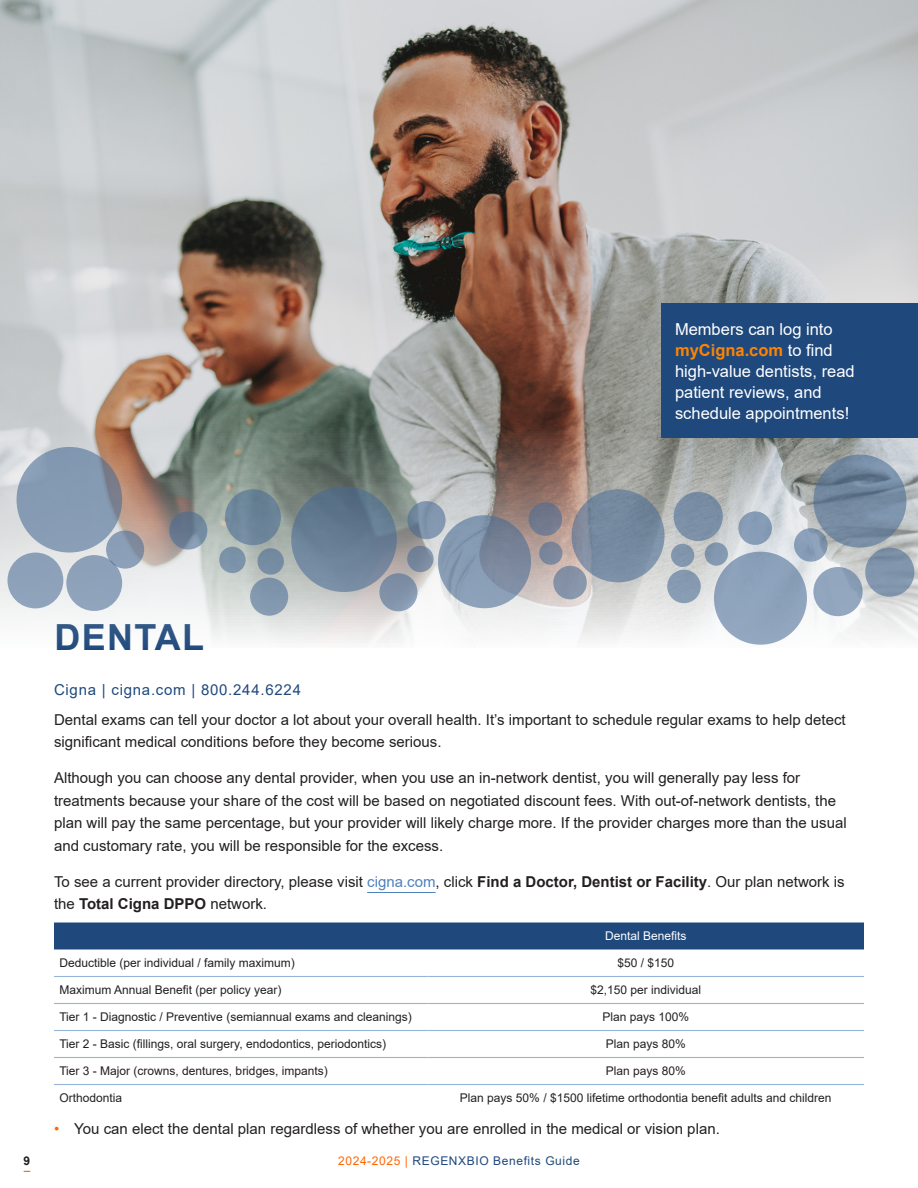
<style>
.page{position:relative;width:918px;height:1188px;background:#fff}
.page>*{position:absolute;margin:0;border:0;box-sizing:border-box;transform-origin:0 0}
.Section_Title{font:700 36px "Arial";letter-spacing:.035em;color:#1f497d}
.Graphic_Header_Center{font:16.5px/21px "Arial";color:#fff}
.Body_Text_Print{font:15px/22.5px "Arial";color:#231f20}
.Header_3{font:15px "Arial";letter-spacing:.05em;color:#1f497d}
.Table_Body_Left{font:12px "Arial";color:#231f20}
.Table_Body_Center{font:12px "Arial";color:#231f20}
.t1{font:12px "Arial";letter-spacing:.05em;color:#1f497d}
.Table_Header_Center{font:12px "Arial";color:#fff}
.t2{font:700 12px "Arial";color:#231f20}
.s1{font-weight:700;color:#ff8300}
.s2{color:#4f81bd}
.s3{font-weight:700}
.s4{color:#f60}
</style>
<div class="page">
<hr style="left:367px;top:892px;width:69px;height:1px;background:#4f81bd">
<svg style="left:54px;top:922px;width:810px;height:28px;background:#264f81"></svg>
<hr style="left:54px;top:976px;width:374px;height:1px;background:#95b4d7">
<hr style="left:428px;top:976px;width:436px;height:1px;background:#95b4d7">
<hr style="left:54px;top:1003px;width:374px;height:1px;background:#95b4d7">
<hr style="left:428px;top:1003px;width:436px;height:1px;background:#95b4d7">
<hr style="left:54px;top:1030px;width:374px;height:1px;background:#95b4d7">
<hr style="left:428px;top:1030px;width:436px;height:1px;background:#95b4d7">
<hr style="left:54px;top:1057px;width:374px;height:1px;background:#95b4d7">
<hr style="left:428px;top:1057px;width:436px;height:1px;background:#95b4d7">
<hr style="left:54px;top:1084px;width:374px;height:1px;background:#95b4d7">
<hr style="left:428px;top:1084px;width:436px;height:1px;background:#95b4d7">
<img style="left:0;top:0;width:918px;height:645px">
<div style="left:662px;top:303px;width:256px;height:135px;background:#1f497d"></div>
<svg style="left:438px;top:515px;width:93px;height:93px;background:#8091a8"></svg>
<div style="left:572px;top:489px;width:93px;height:93px;background:linear-gradient(to bottom,#718499,#7e91a8);border-radius:50%"></div>
<div style="left:714px;top:552px;width:93px;height:93px;background:#8ea3bc;border-radius:50%"></div>
<svg style="left:813px;top:455px;width:93px;height:93px;background:#72889e"></svg>
<div style="left:529px;top:502px;width:33px;height:34px;background:#71788b;border-radius:50%"></div>
<div style="left:667px;top:570px;width:34px;height:33px;background:#869bb2;border-radius:50%"></div>
<div style="left:674px;top:492px;width:49px;height:49px;background:#7a8fa5;border-radius:50%"></div>
<div style="left:738px;top:511px;width:34px;height:34px;background:#879cb6;border-radius:50%"></div>
<svg style="left:794px;top:528px;width:34px;height:34px"></svg>
<div style="left:553px;top:566px;width:34px;height:33px;background:#8592a8;border-radius:50%"></div>
<div style="left:865px;top:548px;width:49px;height:49px;background:#8095ac;border-radius:50%"></div>
<div style="left:813px;top:567px;width:50px;height:49px;background:linear-gradient(to right,#97aac2,#8ea2b9);border-radius:50%"></div>
<div style="left:671px;top:544px;width:23px;height:23px;background:#8296ad;border-radius:50%"></div>
<div style="left:705px;top:542px;width:23px;height:24px;background:#8398b0;border-radius:50%"></div>
<div style="left:539px;top:542px;width:23px;height:23px;background:#7c869a;border-radius:50%"></div>
<div style="left:291px;top:486px;width:106px;height:106px;background:linear-gradient(to bottom,#536b80,#7c91a8);border-radius:50%"></div>
<svg style="left:17px;top:447px;width:105px;height:106px;background:#8598b0"></svg>
<svg style="left:407px;top:501px;width:39px;height:38px"></svg>
<div style="left:250px;top:578px;width:38px;height:38px;background:#8197ae;border-radius:50%"></div>
<div style="left:225px;top:489px;width:56px;height:56px;background:#6c8599;border-radius:50%"></div>
<svg style="left:169px;top:511px;width:38px;height:39px"></svg>
<svg style="left:106px;top:531px;width:38px;height:38px"></svg>
<svg style="left:379px;top:573px;width:39px;height:38px"></svg>
<div style="left:8px;top:553px;width:55px;height:55px;background:#8da2b9;border-radius:50%"></div>
<div style="left:66px;top:555px;width:56px;height:56px;background:#8ea2ba;border-radius:50%"></div>
<div style="left:257px;top:548px;width:27px;height:27px;background:#748ca1;border-radius:50%"></div>
<div style="left:219px;top:547px;width:27px;height:26px;background:#7c93a9;border-radius:50%"></div>
<svg style="left:407px;top:546px;width:27px;height:26px"></svg>
<p class="Graphic_Header_Center" style="left:675px;top:318px;width:181px">Members can log into <span class="s1">myCigna.com</span> to find high-value dentists, read patient reviews, and schedule appointments!</p>
<p class="Section_Title" style="left:55px;top:612px;width:151px">DENTAL</p>
<p class="Header_3" style="left:54px;top:680px;width:249px">Cigna | cigna.com | 800.244.6224</p>
<p class="Body_Text_Print" style="left:54px;top:708px;width:793px">Dental exams can tell your doctor a lot about your overall health. It’s important to schedule regular exams to help detect significant medical conditions before they become serious.</p>
<p class="Body_Text_Print" style="left:54px;top:766px;width:794px">Although you can choose any dental provider, when you use an in-network dentist, you will generally pay less for treatments because your share of the cost will be based on negotiated discount fees. With out-of-network dentists, the plan will pay the same percentage, but your provider will likely charge more. If the provider charges more than the usual and customary rate, you will be responsible for the excess.</p>
<p class="Body_Text_Print" style="left:54px;top:870px;width:792px">To see a current provider directory, please visit <span class="s2">cigna.com</span>, click <span class="s3">Find a Doctor, Dentist or Facility</span>. Our plan network is the <span class="s3">Total Cigna DPPO</span> network.</p>
<p class="Table_Header_Center" style="left:605px;top:928px;width:83px">Dental Benefits</p>
<p class="Table_Body_Left" style="left:59px;top:955px;width:237px">Deductible (per individual / family maximum)</p>
<p class="Table_Body_Center" style="left:617px;top:955px;width:58px">$50 / $150</p>
<p class="Table_Body_Left" style="left:59px;top:982px;width:224px">Maximum Annual Benefit (per policy year)</p>
<p class="Table_Body_Center" style="left:590px;top:982px;width:112px">$2,150 per individual</p>
<p class="Table_Body_Left" style="left:59px;top:1009px;width:354px">Tier 1 - Diagnostic / Preventive (semiannual exams and cleanings)</p>
<p class="Table_Body_Center" style="left:602px;top:1009px;width:88px">Plan pays 100%</p>
<p class="Table_Body_Left" style="left:59px;top:1036px;width:328px">Tier 2 - Basic (fillings, oral surgery, endodontics, periodontics)</p>
<p class="Table_Body_Center" style="left:606px;top:1036px;width:82px">Plan pays 80%</p>
<p class="Table_Body_Left" style="left:59px;top:1063px;width:270px">Tier 3 - Major (crowns, dentures, bridges, impants)</p>
<p class="Table_Body_Center" style="left:606px;top:1063px;width:82px">Plan pays 80%</p>
<p class="Table_Body_Left" style="left:59px;top:1090px;width:64px">Orthodontia</p>
<p class="Table_Body_Center" style="left:460px;top:1090px;width:373px">Plan pays 50% / $1500 lifetime orthodontia benefit adults and children</p>
<p class="Body_Text_Print" style="left:54px;top:1117px;width:667px"><span class="s4">•</span> You can elect the dental plan regardless of whether you are enrolled in the medical or vision plan.</p>
<p class="t2" style="left:24px;top:1153px;width:8px">9</p>
<p class="t1" style="left:338px;top:1153px;width:243px"><span class="s4">2024-2025 |</span> REGENXBIO Benefits Guide</p>
</div>
